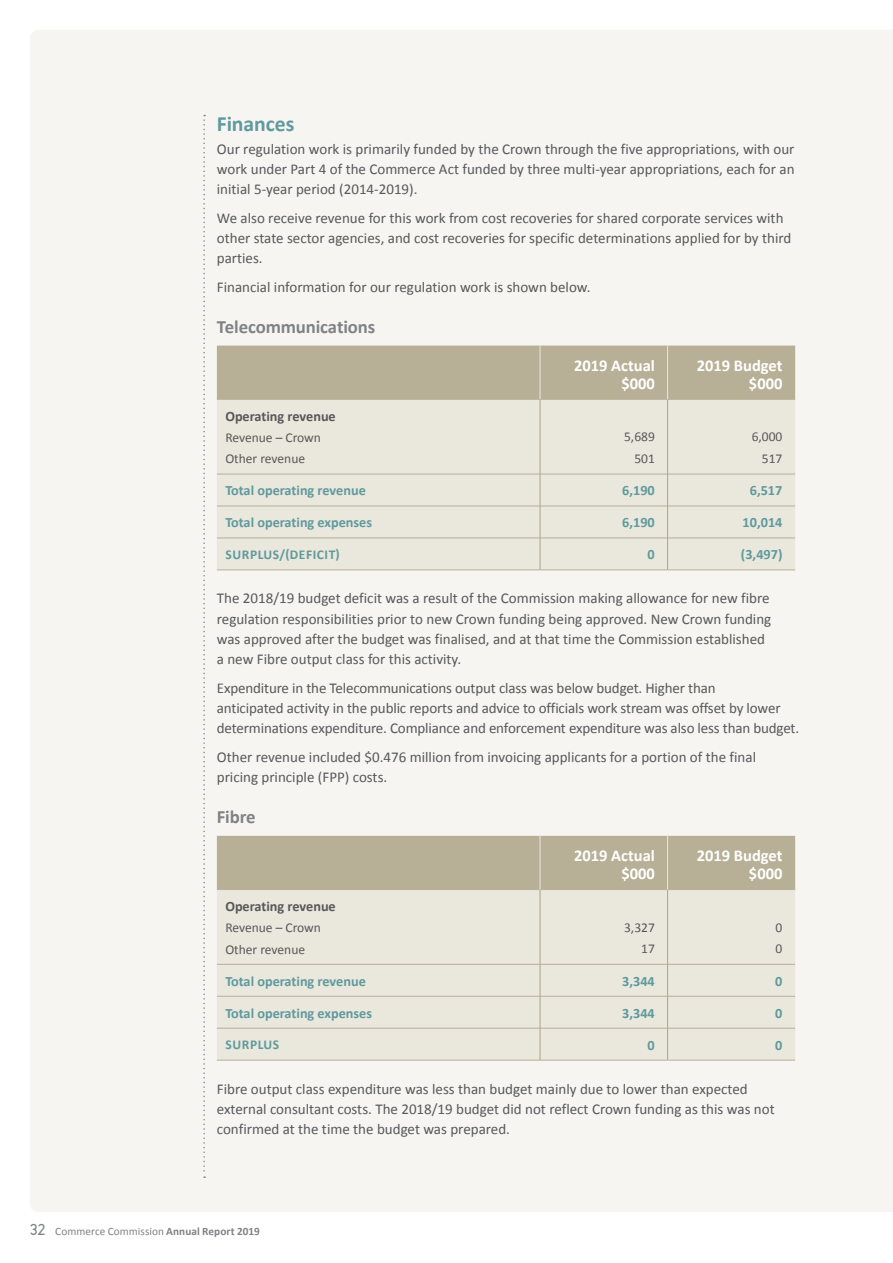
<style>
.page{position:relative;width:893px;height:1263px;background:#fff}
.page>*{position:absolute;margin:0;border:0;box-sizing:border-box;transform-origin:0 0}
.t1{font:700 21.75px "Calibri";letter-spacing:-.005em;color:#5f9a9d}
.t2{font:700 18.75px "Calibri";letter-spacing:-.005em;color:#808285}
.Body_table-Head-grey{font:700 16.5px "Calibri";color:#fff}
.Body{font:15px/20.2px "Calibri";color:#57585a}
.Body_space{font:15px/20.2px "Calibri";color:#57585a}
.Body_table-subtotal{font:700 14.25px "Calibri";color:#5f9a9d}
.Body_table-total_num{font:700 14.25px "Calibri";color:#5f9a9d}
.Body_table-subhead{font:700 14.25px "Calibri";color:#57585a}
.Body_table-Text-left{font:13.5px "Calibri";color:#57585a}
.Body_table-Text-righ{font:13.5px "Calibri";color:#57585a}
.Body_Table-Total{font:700 13.5px "Calibri";letter-spacing:.04em;color:#5f9a9d}
.t3{font:11.25px "Calibri";letter-spacing:.005em;color:#808285}
.s1{font-family:"Variable";font-weight:900;font-size:13.5px}
.s2{font-weight:700}
</style>
<div class="page">
<div style="left:30px;top:30px;width:863px;height:1182px;background:#f6f5f2"></div>
<svg style="left:203px;top:115px;width:2px;height:1063px"></svg>
<div style="left:217px;top:346px;width:578px;height:53px;background:#b8b096"></div>
<div style="left:217px;top:400px;width:578px;height:169px;background:#eae7dd"></div>
<hr style="left:217px;top:399px;width:323px;height:1px;background:#b8b096">
<hr style="left:540px;top:399px;width:128px;height:1px;background:#b8b096">
<hr style="left:668px;top:399px;width:127px;height:1px;background:#b8b096">
<hr style="left:217px;top:474px;width:323px;height:1px;background:#b8b096">
<hr style="left:540px;top:474px;width:127px;height:1px;background:#b8b096">
<hr style="left:668px;top:474px;width:127px;height:1px;background:#b8b096">
<hr style="left:217px;top:506px;width:323px;height:1px;background:#b8b096">
<hr style="left:540px;top:506px;width:127px;height:1px;background:#b8b096">
<hr style="left:668px;top:506px;width:127px;height:1px;background:#b8b096">
<hr style="left:217px;top:537px;width:323px;height:1px;background:#b8b096">
<hr style="left:540px;top:537px;width:127px;height:1px;background:#b8b096">
<hr style="left:668px;top:537px;width:127px;height:1px;background:#b8b096">
<hr style="left:217px;top:569px;width:323px;height:1px;background:#b8b096">
<hr style="left:540px;top:569px;width:128px;height:1px;background:#b8b096">
<hr style="left:668px;top:569px;width:127px;height:1px;background:#b8b096">
<hr style="left:540px;top:399px;width:1px;height:75px;background:#aba483">
<hr style="left:667px;top:399px;width:1px;height:75px;background:#aba483">
<hr style="left:540px;top:474px;width:1px;height:32px;background:#aba483">
<hr style="left:667px;top:474px;width:1px;height:32px;background:#aba483">
<hr style="left:540px;top:506px;width:1px;height:32px;background:#aba483">
<hr style="left:667px;top:506px;width:1px;height:32px;background:#aba483">
<hr style="left:540px;top:538px;width:1px;height:31px;background:#aba483">
<hr style="left:667px;top:538px;width:1px;height:31px;background:#aba483">
<hr style="left:540px;top:346px;width:1px;height:53px;background:#eae7dd">
<hr style="left:667px;top:346px;width:1px;height:53px;background:#eae7dd">
<div style="left:217px;top:836px;width:578px;height:53px;background:#b8b096"></div>
<div style="left:217px;top:890px;width:578px;height:170px;background:#eae7dd"></div>
<hr style="left:217px;top:889px;width:323px;height:1px;background:#b8b096">
<hr style="left:540px;top:889px;width:128px;height:1px;background:#b8b096">
<hr style="left:668px;top:889px;width:127px;height:1px;background:#b8b096">
<hr style="left:217px;top:964px;width:323px;height:1px;background:#b8b096">
<hr style="left:540px;top:964px;width:127px;height:1px;background:#b8b096">
<hr style="left:668px;top:964px;width:127px;height:1px;background:#b8b096">
<hr style="left:217px;top:996px;width:323px;height:1px;background:#b8b096">
<hr style="left:540px;top:996px;width:127px;height:1px;background:#b8b096">
<hr style="left:668px;top:996px;width:127px;height:1px;background:#b8b096">
<hr style="left:217px;top:1028px;width:323px;height:1px;background:#b8b096">
<hr style="left:540px;top:1028px;width:127px;height:1px;background:#b8b096">
<hr style="left:668px;top:1028px;width:127px;height:1px;background:#b8b096">
<hr style="left:217px;top:1060px;width:323px;height:1px;background:#b8b096">
<hr style="left:540px;top:1060px;width:128px;height:1px;background:#b8b096">
<hr style="left:668px;top:1060px;width:127px;height:1px;background:#b8b096">
<hr style="left:540px;top:890px;width:1px;height:74px;background:#aba483">
<hr style="left:667px;top:890px;width:1px;height:74px;background:#aba483">
<hr style="left:540px;top:964px;width:1px;height:32px;background:#aba483">
<hr style="left:667px;top:964px;width:1px;height:32px;background:#aba483">
<hr style="left:540px;top:996px;width:1px;height:32px;background:#aba483">
<hr style="left:667px;top:996px;width:1px;height:32px;background:#aba483">
<hr style="left:540px;top:1028px;width:1px;height:32px;background:#aba483">
<hr style="left:667px;top:1028px;width:1px;height:32px;background:#aba483">
<hr style="left:540px;top:836px;width:1px;height:53px;background:#eae7dd">
<hr style="left:667px;top:836px;width:1px;height:53px;background:#eae7dd">
<h3 class="t1" style="left:217px;top:110px;width:79px">Finances</h3>
<p class="Body" style="left:217px;top:138px;width:579px;text-align:justify">Our regulation work is primarily funded by the Crown through the five appropriations, with our work under Part 4 of the Commerce Act funded by three multi-year appropriations, each for an initial 5-year period (2014-2019).</p>
<p class="Body" style="left:217px;top:208px;width:576px">We also receive revenue for this work from cost recoveries for shared corporate services with other state sector agencies, and cost recoveries for specific determinations applied for by third parties.</p>
<p class="Body_space" style="left:217px;top:277px;width:375px">Financial information for our regulation work is shown below.</p>
<h4 class="t2" style="left:217px;top:315px;width:160px">Telecommunications</h4>
<p class="Body_table-Head-grey" style="left:574px;top:355px;width:82px">2019 Actual</p>
<p class="Body_table-Head-grey" style="left:621px;top:373px;width:35px">$000</p>
<p class="Body_table-Head-grey" style="left:697px;top:355px;width:87px">2019 Budget</p>
<p class="Body_table-Head-grey" style="left:749px;top:373px;width:35px">$000</p>
<p class="Body_table-subhead" style="left:225px;top:407px;width:112px">Operating revenue</p>
<p class="Body_table-Text-left" style="left:225px;top:429px;width:97px">Revenue – Crown</p>
<p class="Body_table-Text-left" style="left:225px;top:450px;width:81px">Other revenue</p>
<p class="Body_table-Text-righ" style="left:624px;top:428px;width:32px">5,689</p>
<p class="Body_table-Text-righ" style="left:634px;top:450px;width:22px">501</p>
<p class="Body_table-Text-righ" style="left:752px;top:428px;width:32px">6,000</p>
<p class="Body_table-Text-righ" style="left:762px;top:450px;width:22px">517</p>
<p class="Body_table-subtotal" style="left:225px;top:481px;width:142px">Total operating revenue</p>
<p class="Body_table-total_num" style="left:622px;top:481px;width:34px">6,190</p>
<p class="Body_table-total_num" style="left:750px;top:481px;width:34px">6,517</p>
<p class="Body_table-subtotal" style="left:225px;top:513px;width:148px">Total operating expenses</p>
<p class="Body_table-total_num" style="left:622px;top:513px;width:34px">6,190</p>
<p class="Body_table-total_num" style="left:743px;top:513px;width:41px">10,014</p>
<p class="Body_Table-Total" style="left:226px;top:546px;width:116px">SURPLUS/(DEFICIT)</p>
<p class="Body_table-total_num" style="left:648px;top:545px;width:9px">0</p>
<p class="Body_table-total_num" style="left:741px;top:545px;width:43px">(3,497)</p>
<p class="Body" style="left:217px;top:588px;width:556px">The 2018/19 budget deficit was a result of the Commission making allowance for new fibre regulation responsibilities prior to new Crown funding being approved. New Crown funding was approved after the budget was finalised, and at that time the Commission established a new Fibre output class for this activity.</p>
<p class="Body" style="left:217px;top:678px;width:584px">Expenditure in the Telecommunications output class was below budget. Higher than<br>anticipated activity in the public reports and advice to officials work stream was offset by lower determinations expenditure. Compliance and enforcement expenditure was also less than budget.</p>
<p class="Body_space" style="left:217px;top:747px;width:541px">Other revenue included $0.476 million from invoicing applicants for a portion of the final pricing principle (FPP) costs.</p>
<h4 class="t2" style="left:217px;top:805px;width:40px">Fibre</h4>
<p class="Body_table-Head-grey" style="left:574px;top:845px;width:82px">2019 Actual</p>
<p class="Body_table-Head-grey" style="left:621px;top:863px;width:35px">$000</p>
<p class="Body_table-Head-grey" style="left:697px;top:845px;width:87px">2019 Budget</p>
<p class="Body_table-Head-grey" style="left:749px;top:863px;width:35px">$000</p>
<p class="Body_table-subhead" style="left:225px;top:897px;width:112px">Operating revenue</p>
<p class="Body_table-Text-left" style="left:225px;top:919px;width:97px">Revenue – Crown</p>
<p class="Body_table-Text-left" style="left:225px;top:941px;width:81px">Other revenue</p>
<p class="Body_table-Text-righ" style="left:624px;top:919px;width:32px">3,327</p>
<p class="Body_table-Text-righ" style="left:641px;top:940px;width:15px">17</p>
<p class="Body_table-Text-righ" style="left:776px;top:919px;width:8px">0</p>
<p class="Body_table-Text-righ" style="left:776px;top:940px;width:8px">0</p>
<p class="Body_table-subtotal" style="left:225px;top:972px;width:142px">Total operating revenue</p>
<p class="Body_table-total_num" style="left:622px;top:972px;width:34px">3,344</p>
<p class="Body_table-total_num" style="left:775px;top:972px;width:9px">0</p>
<p class="Body_table-subtotal" style="left:225px;top:1004px;width:148px">Total operating expenses</p>
<p class="Body_table-total_num" style="left:622px;top:1004px;width:34px">3,344</p>
<p class="Body_table-total_num" style="left:775px;top:1004px;width:9px">0</p>
<p class="Body_Table-Total" style="left:226px;top:1036px;width:55px">SURPLUS</p>
<p class="Body_table-total_num" style="left:648px;top:1036px;width:9px">0</p>
<p class="Body_table-total_num" style="left:775px;top:1036px;width:9px">0</p>
<p class="Body" style="left:217px;top:1078px;width:559px">Fibre output class expenditure was less than budget mainly due to lower than expected external consultant costs. The 2018/19 budget did not reflect Crown funding as this was not confirmed at the time the budget was prepared.</p>
<p class="t3" style="left:30px;top:1224px;width:232px"><span class="s1">32</span> Commerce Commission <span class="s2">Annual Report 2019</span></p>
</div>
